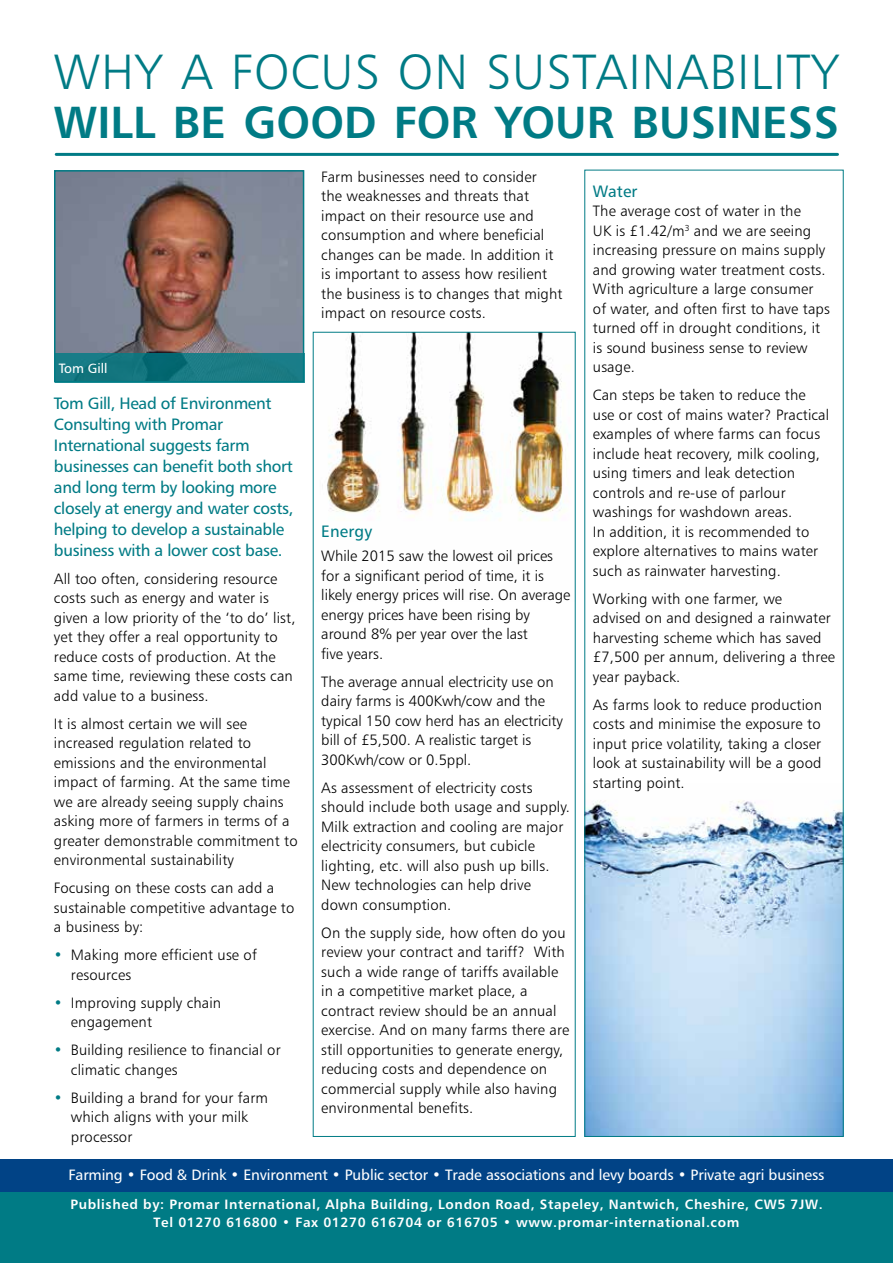
<style>
.page{position:relative;width:893px;height:1263px;background:#fff}
.page>*{position:absolute;margin:0;border:0;box-sizing:border-box;transform-origin:0 0}
.t1{font:49.5px "Humanist 777 BT Light B";letter-spacing:.02em;color:#007b85}
.t2{font:45px "Humanist 777 BT Bold B";color:#007b85}
.t3{font:16.5px/21px "Humanist 777 BT Roman B";letter-spacing:-.02em;color:#007b85}
.t4{font:15px/19.5px "Humanist 777 BT Light B";letter-spacing:.01em;color:#000}
.t5{font:15px "Humanist 777 BT Roman B";letter-spacing:-.01em;color:#fff}
.t6{font:13.5px/18px "Humanist 777 BT Bold B";letter-spacing:.045em;color:#fff;text-align:center}
.t7{font:13.5px "Humanist 777 BT Roman B";color:#fff}
.s1{color:#007b85}
</style>
<div class="page">
<img style="left:586px;top:800px;width:256px;height:335px">
<img style="left:327px;top:334px;width:244px;height:186px">
<div style="left:0;top:1189px;width:893px;height:74px;background:#007b85"></div>
<div style="left:0;top:1159px;width:893px;height:33px;background:#014386"></div>
<hr style="left:56px;top:153px;width:781px;height:3px;background:#007b85">
<img style="left:57px;top:173px;width:244px;height:180px">
<div style="left:54px;top:170px;width:250px;height:212px;border:2px solid #007b85"></div>
<svg style="left:55px;top:353px;width:249px;height:29px;background:#147780"></svg>
<h1 class="t1" style="left:54px;top:41px;width:786px">WHY A FOCUS ON SUSTAINABILITY</h1>
<h2 class="t2" style="left:54px;top:94px;width:786px">WILL BE GOOD FOR YOUR BUSINESS</h2>
<p class="t7" style="left:59px;top:360px;width:50px">Tom Gill</p>
<p class="t3" style="left:54px;top:392px;width:241px">Tom Gill, Head of Environment<br>Consulting with Promar<br>International suggests farm businesses can benefit both short and long term by looking more closely at energy and water costs, helping to develop a sustainable business with a lower cost base.</p>
<p class="t4" style="left:54px;top:569px;width:243px">All too often, considering resource costs such as energy and water is given a low priority of the ‘to do’ list, yet they offer a real opportunity to reduce costs of production. At the same time, reviewing these costs can add value to a business.</p>
<p class="t4" style="left:54px;top:714px;width:245px">It is almost certain we will see increased regulation related to emissions and the environmental impact of farming. At the same time we are already seeing supply chains asking more of farmers in terms of a greater demonstrable commitment to environmental sustainability</p>
<p class="t4" style="left:54px;top:878px;width:242px">Focusing on these costs can add a sustainable competitive advantage to a business by:</p>
<p class="t4" style="left:71px;top:945px;width:187px;text-indent:-17px"><span class="s1">•</span> Making more efficient use of resources</p>
<p class="t4" style="left:71px;top:993px;width:152px;text-indent:-17px"><span class="s1">•</span> Improving supply chain engagement</p>
<p class="t4" style="left:71px;top:1040px;width:211px;text-indent:-17px"><span class="s1">•</span> Building resilience to financial or climatic changes</p>
<p class="t4" style="left:71px;top:1088px;width:198px;text-indent:-17px"><span class="s1">•</span> Building a brand for your farm which aligns with your milk processor</p>
<p class="t4" style="left:321px;top:166px;width:243px">Farm businesses need to consider<br>the weaknesses and threats that impact on their resource use and consumption and where beneficial changes can be made. In addition it is important to assess how resilient the business is to changes that might impact on resource costs.</p>
<p class="t3" style="left:321px;top:521px;width:52px">Energy</p>
<p class="t4" style="left:321px;top:546px;width:251px">While 2015 saw the lowest oil prices for a significant period of time, it is likely energy prices will rise. On average energy prices have been rising by around 8% per year over the last<br>five years.</p>
<p class="t4" style="left:321px;top:671px;width:243px">The average annual electricity use on dairy farms is 400Kwh/cow and the typical 150 cow herd has an electricity bill of £5,500. A realistic target is 300Kwh/cow or 0.5ppl.</p>
<p class="t4" style="left:321px;top:777px;width:250px">As assessment of electricity costs should include both usage and supply.<br>Milk extraction and cooling are major electricity consumers, but cubicle lighting, etc. will also push up bills.<br>New technologies can help drive down consumption.</p>
<p class="t4" style="left:321px;top:922px;width:249px">On the supply side, how often do you review your contract and tariff? With such a wide range of tariffs available in a competitive market place, a contract review should be an annual exercise. And on many farms there are still opportunities to generate energy, reducing costs and dependence on commercial supply while also having environmental benefits.</p>
<p class="t3" style="left:593px;top:180px;width:46px">Water</p>
<p class="t4" style="left:593px;top:201px;width:238px">The average cost of water in the<br>UK is £1.42/m<sup>3</sup> and we are seeing increasing pressure on mains supply and growing water treatment costs.<br>With agriculture a large consumer of water, and often first to have taps turned off in drought conditions, it is sound business sense to review usage.</p>
<p class="t4" style="left:593px;top:385px;width:238px">Can steps be taken to reduce the use or cost of mains water? Practical examples of where farms can focus include heat recovery, milk cooling, using timers and leak detection controls and re-use of parlour washings for washdown areas.<br>In addition, it is recommended to explore alternatives to mains water such as rainwater harvesting.</p>
<p class="t4" style="left:593px;top:588px;width:244px">Working with one farmer, we<br>advised on and designed a rainwater harvesting scheme which has saved £7,500 per annum, delivering a three year payback.</p>
<p class="t4" style="left:593px;top:694px;width:231px;text-align:justify">As farms look to reduce production costs and minimise the exposure to input price volatility, taking a closer look at sustainability will be a good starting point.</p>
<p class="t5" style="left:69px;top:1166px;width:757px">Farming • Food &amp; Drink • Environment • Public sector • Trade associations and levy boards • Private agri business</p>
<p class="t6" style="left:70px;top:1195px;width:754px">Published by: Promar International, Alpha Building, London Road, Stapeley, Nantwich, Cheshire, CW5 7JW.<br>Tel 01270 616800 • Fax 01270 616704 or 616705 • www.promar-international.com</p>
</div>
